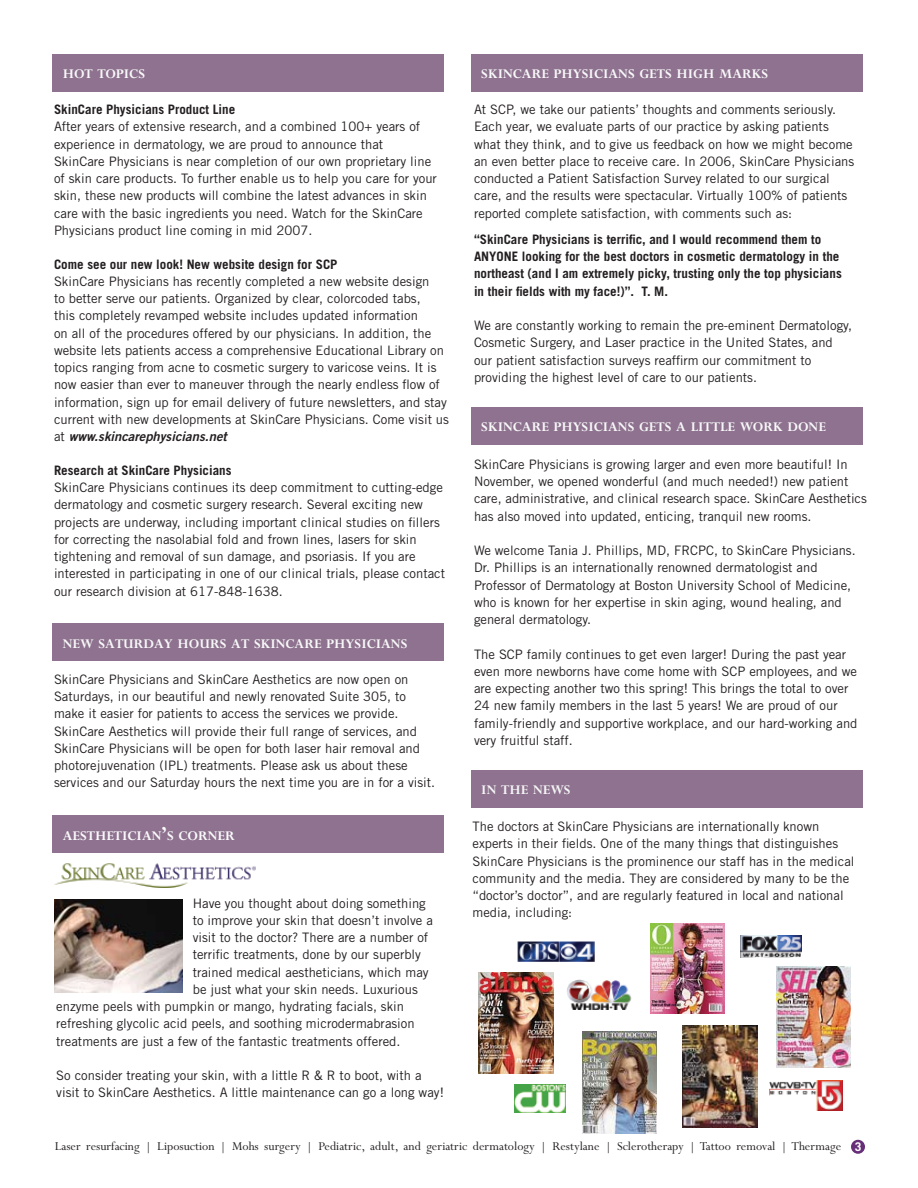
<style>
.page{position:relative;width:918px;height:1188px;background:#fff}
.page>*{position:absolute;margin:0;border:0;box-sizing:border-box;transform-origin:0 0}
.t1{font:700 14.7px "Perpetua";color:#f8f8f9}
.t2{font:700 14.7px "Perpetua";color:#fafafb}
.t3{font:700 14.7px "Perpetua";color:#f5f5f6}
.t4{font:13.5px "Perpetua";color:#231f20}
.t5{font:13.05px/17.2px "Trade Gothic";color:#231f20}
.t6{font:700 13.05px/17.2px "Trade Gothic";color:#231f20}
.t7{font:italic 13.05px "Trade Gothic Bold Two";color:#231f20}
.s1{font-family:"Trade Gothic";font-style:normal}
.s2{font-size:21px}
</style>
<div class="page">
<div style="left:471px;top:407px;width:391px;height:37px;background:#8e728f"></div>
<div style="left:52px;top:54px;width:392px;height:37px;background:#8e728f"></div>
<div style="left:471px;top:54px;width:391px;height:37px;background:#8e728f"></div>
<div style="left:471px;top:770px;width:391px;height:37px;background:#8e728f"></div>
<img style="left:54px;top:899px;width:129px;height:93px">
<div style="left:52px;top:815px;width:392px;height:38px;background:#8e728f"></div>
<img style="left:55px;top:863px;width:201px;height:25px">
<div style="left:52px;top:624px;width:392px;height:37px;background:#8e728f"></div>
<img style="left:479px;top:973px;width:74px;height:100px">
<img style="left:582px;top:1031px;width:74px;height:102px">
<img style="left:650px;top:923px;width:74px;height:91px">
<img style="left:776px;top:967px;width:74px;height:101px">
<img style="left:683px;top:1026px;width:74px;height:101px">
<img style="left:567px;top:980px;width:64px;height:30px">
<img style="left:514px;top:1085px;width:51px;height:28px">
<img style="left:518px;top:941px;width:76px;height:21px">
<img style="left:770px;top:1081px;width:72px;height:30px">
<img style="left:741px;top:935px;width:61px;height:23px">
<div style="left:851px;top:1140px;width:14px;height:14px;background:#682f79;border-radius:50%"></div>
<p class="t1" style="left:63px;top:66px;width:84px">HOT TOPICS</p>
<p class="t6" style="left:54px;top:101px;width:183px">SkinCare Physicians Product Line</p>
<p class="t5" style="left:54px;top:118px;width:384px">After years of extensive research, and a combined 100+ years of experience in dermatology, we are proud to announce that SkinCare Physicians is near completion of our own proprietary line of skin care products. To further enable us to help you care for your skin, these new products will combine the latest advances in skin care with the basic ingredients you need. Watch for the SkinCare Physicians product line coming in mid 2007.</p>
<p class="t6" style="left:54px;top:255px;width:285px">Come see our new look! New website design for SCP</p>
<p class="t5" style="left:54px;top:272px;width:397px">SkinCare Physicians has recently completed a new website design<br>to better serve our patients. Organized by clear, colorcoded tabs,<br>this completely revamped website includes updated information<br>on all of the procedures offered by our physicians. In addition, the website lets patients access a comprehensive Educational Library on topics ranging from acne to cosmetic surgery to varicose veins. It is now easier than ever to maneuver through the nearly endless flow of information, sign up for email delivery of future newsletters, and stay current with new developments at SkinCare Physicians. Come visit us</p>
<p class="t7" style="left:54px;top:428px;width:174px"><span class="s1">at</span> www.skincarephysicians.net</p>
<p class="t6" style="left:54px;top:461px;width:179px">Research at SkinCare Physicians</p>
<p class="t5" style="left:54px;top:479px;width:393px">SkinCare Physicians continues its deep commitment to cutting-edge dermatology and cosmetic surgery research. Several exciting new projects are underway, including important clinical studies on fillers for correcting the nasolabial fold and frown lines, lasers for skin tightening and removal of sun damage, and psoriasis. If you are interested in participating in one of our clinical trials, please contact our research division at 617-848-1638.</p>
<p class="t1" style="left:63px;top:636px;width:346px">NEW SATURDAY HOURS AT SKINCARE PHYSICIANS</p>
<p class="t5" style="left:54px;top:670px;width:383px">SkinCare Physicians and SkinCare Aesthetics are now open on Saturdays, in our beautiful and newly renovated Suite 305, to make it easier for patients to access the services we provide.<br>SkinCare Aesthetics will provide their full range of services, and SkinCare Physicians will be open for both laser hair removal and photorejuvenation (IPL) treatments. Please ask us about these services and our Saturday hours the next time you are in for a visit.</p>
<p class="t2" style="left:63px;top:828px;width:173px">AESTHETICIAN<span class="s2">’</span>S CORNER</p>
<p class="t5" style="left:193px;top:894px;width:235px">Have you thought about doing something</p>
<p class="t5" style="left:193px;top:912px;width:242px">to improve your skin that doesn’t involve a</p>
<p class="t5" style="left:193px;top:929px;width:237px">visit to the doctor? There are a number of</p>
<p class="t5" style="left:193px;top:946px;width:230px">terrific treatments, done by our superbly</p>
<p class="t5" style="left:193px;top:963px;width:237px">trained medical aestheticians, which may</p>
<p class="t5" style="left:193px;top:981px;width:227px">be just what your skin needs. Luxurious</p>
<p class="t5" style="left:56px;top:998px;width:349px">enzyme peels with pumpkin or mango, hydrating facials, skin</p>
<p class="t5" style="left:56px;top:1015px;width:360px">refreshing glycolic acid peels, and soothing microdermabrasion</p>
<p class="t5" style="left:56px;top:1032px;width:346px">treatments are just a few of the fantastic treatments offered.</p>
<p class="t5" style="left:56px;top:1067px;width:389px">So consider treating your skin, with a little R &amp; R to boot, with a visit to SkinCare Aesthetics. A little maintenance can go a long way!</p>
<p class="t1" style="left:481px;top:66px;width:288px">SKINCARE PHYSICIANS GETS HIGH MARKS</p>
<p class="t5" style="left:474px;top:101px;width:382px">At SCP, we take our patients’ thoughts and comments seriously.<br>Each year, we evaluate parts of our practice by asking patients what they think, and to give us feedback on how we might become an even better place to receive care. In 2006, SkinCare Physicians conducted a Patient Satisfaction Survey related to our surgical care, and the results were spectacular. Virtually 100% of patients reported complete satisfaction, with comments such as:</p>
<p class="t6" style="left:474px;top:230px;width:369px">“SkinCare Physicians is terrific, and I would recommend them to ANYONE looking for the best doctors in cosmetic dermatology in the northeast (and I am extremely picky, trusting only the top physicians in their fields with my face!)”. T. M.</p>
<p class="t5" style="left:474px;top:317px;width:380px">We are constantly working to remain the pre-eminent Dermatology, Cosmetic Surgery, and Laser practice in the United States, and our patient satisfaction surveys reaffirm our commitment to providing the highest level of care to our patients.</p>
<p class="t1" style="left:481px;top:419px;width:346px">SKINCARE PHYSICIANS GETS A LITTLE WORK DONE</p>
<p class="t5" style="left:474px;top:455px;width:394px">SkinCare Physicians is growing larger and even more beautiful! In November, we opened wonderful (and much needed!) new patient care, administrative, and clinical research space. SkinCare Aesthetics has also moved into updated, enticing, tranquil new rooms.</p>
<p class="t5" style="left:474px;top:542px;width:383px">We welcome Tania J. Phillips, MD, FRCPC, to SkinCare Physicians.<br>Dr. Phillips is an internationally renowned dermatologist and Professor of Dermatology at Boston University School of Medicine, who is known for her expertise in skin aging, wound healing, and general dermatology.</p>
<p class="t5" style="left:474px;top:645px;width:385px">The SCP family continues to get even larger! During the past year even more newborns have come home with SCP employees, and we are expecting another two this spring! This brings the total to over 24 new family members in the last 5 years! We are proud of our family-friendly and supportive workplace, and our hard-working and very fruitful staff.</p>
<p class="t3" style="left:481px;top:782px;width:91px">IN THE NEWS</p>
<p class="t5" style="left:472px;top:818px;width:384px">The doctors at SkinCare Physicians are internationally known experts in their fields. One of the many things that distinguishes SkinCare Physicians is the prominence our staff has in the medical community and the media. They are considered by many to be the “doctor’s doctor”, and are regularly featured in local and national media, including:</p>
<p class="t4" style="left:55px;top:1139px;width:788px">Laser resurfacing | Liposuction | Mohs surgery | Pediatric, adult, and geriatric dermatology | Restylane | Sclerotherapy | Tattoo removal | Thermage</p>
</div>
